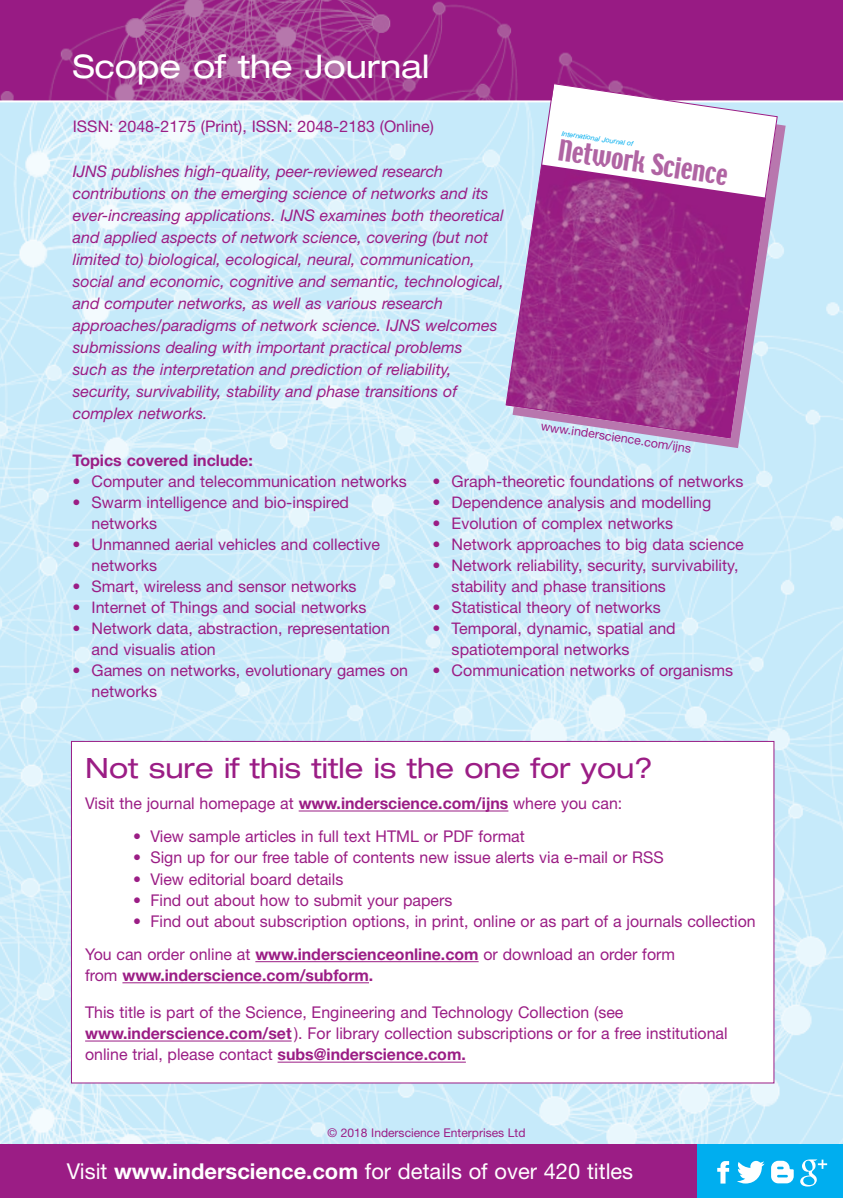
<style>
.page{position:relative;width:843px;height:1198px;background:#fff}
.page>*{position:absolute;margin:0;border:0;box-sizing:border-box;transform-origin:0 0}
.t1{font:expanded 32.4px "Helvetica Neue";color:#fff}
.t2{font:expanded 28px "Helvetica Neue";color:#9b1d85}
.t3{font:25.8px "Techno";color:#b064a3}
.t4{font:21.8px "Helvetica Neue";color:#fff}
.t5{font:16.2px/21.2px "Helvetica Neue";color:#9b1d85}
.t6{font:700 16.2px "Helvetica Neue";color:#9b1d85}
.t7{font:16px/21px "Helvetica Neue";color:#9b1d85}
.t8{font:italic 16px/22px "Helvetica Neue";color:#9b1d85}
.t9{font:700 16px "Helvetica Neue";color:#9b1d85}
.t10{font:12.4px "Helvetica Neue";color:#9b1d85}
.t11{font:12px "Helvetica Neue";color:#9b1d85}
.t12{font:italic 7px "Helvetica Neue";color:#00aeef}
.s1{font-weight:700}
.s2{font-weight:400}
</style>
<div class="page">
<img style="left:0;top:102px;width:842px;height:1042px">
<img style="left:0;top:0;width:842px;height:100px">
<div style="left:0;top:1144px;width:697px;height:54px;background:#9b1d85"></div>
<div style="left:697px;top:1144px;width:145px;height:54px;background:#00aeef"></div>
<div style="left:72px;top:742px;width:701px;height:340px;background:#fff"></div>
<hr style="left:298px;top:810px;width:210px;height:1px;background:#9b1d85">
<hr style="left:255px;top:961px;width:223px;height:1px;background:#9b1d85">
<hr style="left:122px;top:982px;width:247px;height:1px;background:#9b1d85">
<hr style="left:85px;top:1040px;width:206px;height:1px;background:#9b1d85">
<hr style="left:277px;top:1062px;width:189px;height:1px;background:#9b1d85">
<svg style="left:717px;top:1161px;width:12px;height:22px"></svg>
<svg style="left:737px;top:1161px;width:27px;height:22px"></svg>
<svg style="left:771px;top:1161px;width:22px;height:22px"></svg>
<svg style="left:800px;top:1159px;width:27px;height:27px"></svg>
<svg style="left:512px;top:92px;width:273px;height:356px;fill:#c6eafa"></svg>
<svg style="left:505px;top:83px;width:273px;height:356px"></svg>
<h1 class="t1" style="left:73px;top:55px;width:358px">Scope of the Journal</h1>
<p class="t7" style="left:73px;top:118px;width:362px">ISSN: 2048-2175 (Print), ISSN: 2048-2183 (Online)</p>
<p class="t8" style="left:73px;top:162px;width:432px">IJNS publishes high-quality, peer-reviewed research contributions on the emerging science of networks and its ever-increasing applications. IJNS examines both theoretical and applied aspects of network science, covering (but not limited to) biological, ecological, neural, communication, social and economic, cognitive and semantic, technological, and computer networks, as well as various research approaches/paradigms of network science. IJNS welcomes submissions dealing with important practical problems<br>such as the interpretation and prediction of reliability, security, survivability, stability and phase transitions of complex networks.</p>
<p class="t12" style="left:562px;top:131px;width:74px;rotate:8deg">International Journal of</p>
<h3 class="t3" style="left:560px;top:137px;width:173px;rotate:8deg">Network Science</h3>
<p class="t10" style="left:541px;top:422px;width:153px;rotate:8deg">www.inderscience.com/ijns</p>
<p class="t9" style="left:72px;top:455px;width:182px">Topics covered include:</p>
<p class="t7" style="left:72px;top:473px;width:336px">• Computer and telecommunication networks</p>
<p class="t7" style="left:92px;top:494px;width:259px;text-indent:-19px">• Swarm intelligence and bio-inspired networks</p>
<p class="t7" style="left:92px;top:536px;width:290px;text-indent:-19px">• Unmanned aerial vehicles and collective networks</p>
<p class="t7" style="left:72px;top:578px;width:286px">• Smart, wireless and sensor networks</p>
<p class="t7" style="left:72px;top:599px;width:296px">• Internet of Things and social networks</p>
<p class="t7" style="left:92px;top:620px;width:300px;text-indent:-19px">• Network data, abstraction, representation and visualis ation</p>
<p class="t7" style="left:92px;top:662px;width:318px;text-indent:-19px">• Games on networks, evolutionary games on networks</p>
<p class="t7" style="left:432px;top:473px;width:312px">• Graph-theoretic foundations of networks</p>
<p class="t7" style="left:432px;top:494px;width:280px">• Dependence analysis and modelling</p>
<p class="t7" style="left:432px;top:515px;width:242px">• Evolution of complex networks</p>
<p class="t7" style="left:432px;top:536px;width:313px">• Network approaches to big data science</p>
<p class="t7" style="left:451px;top:557px;width:288px;text-indent:-19px">• Network reliability, security, survivability, stability and phase transitions</p>
<p class="t7" style="left:432px;top:599px;width:230px">• Statistical theory of networks</p>
<p class="t7" style="left:451px;top:620px;width:225px;text-indent:-19px">• Temporal, dynamic, spatial and spatiotemporal networks</p>
<p class="t7" style="left:432px;top:662px;width:302px">• Communication networks of organisms</p>
<h2 class="t2" style="left:85px;top:758px;width:569px">Not sure if this title is the one for you?</h2>
<p class="t5" style="left:85px;top:794px;width:538px">Visit the journal homepage at <span class="s1">www.inderscience.com/ijns</span> where you can:</p>
<p class="t5" style="left:133px;top:827px;width:393px">• View sample articles in full text HTML or PDF format</p>
<p class="t5" style="left:133px;top:849px;width:532px">• Sign up for our free table of contents new issue alerts via e-mail or RSS</p>
<p class="t5" style="left:133px;top:870px;width:211px">• View editorial board details</p>
<p class="t5" style="left:133px;top:891px;width:320px">• Find out about how to submit your papers</p>
<p class="t5" style="left:85px;top:906px;width:672px;line-height:33.2px;text-indent:48px">• Find out about subscription options, in print, online or as part of a journals collection<br>You can order online at <span class="s1">www.inderscienceonline.com</span> or download an order form</p>
<p class="t6" style="left:85px;top:969px;width:290px"><span class="s2">from</span> www.inderscience.com/subform.</p>
<p class="t5" style="left:85px;top:1003px;width:644px">This title is part of the Science, Engineering and Technology Collection (see <span class="s1">www.inderscience.com/set</span>). For library collection subscriptions or for a free institutional online trial, please contact <span class="s1">subs@inderscience.com.</span></p>
<p class="t11" style="left:327px;top:1129px;width:199px">© 2018 Inderscience Enterprises Ltd</p>
<h3 class="t4" style="left:67px;top:1163px;width:567px">Visit <span class="s1">www.inderscience.com</span> for details of over 420 titles</h3>
</div>
